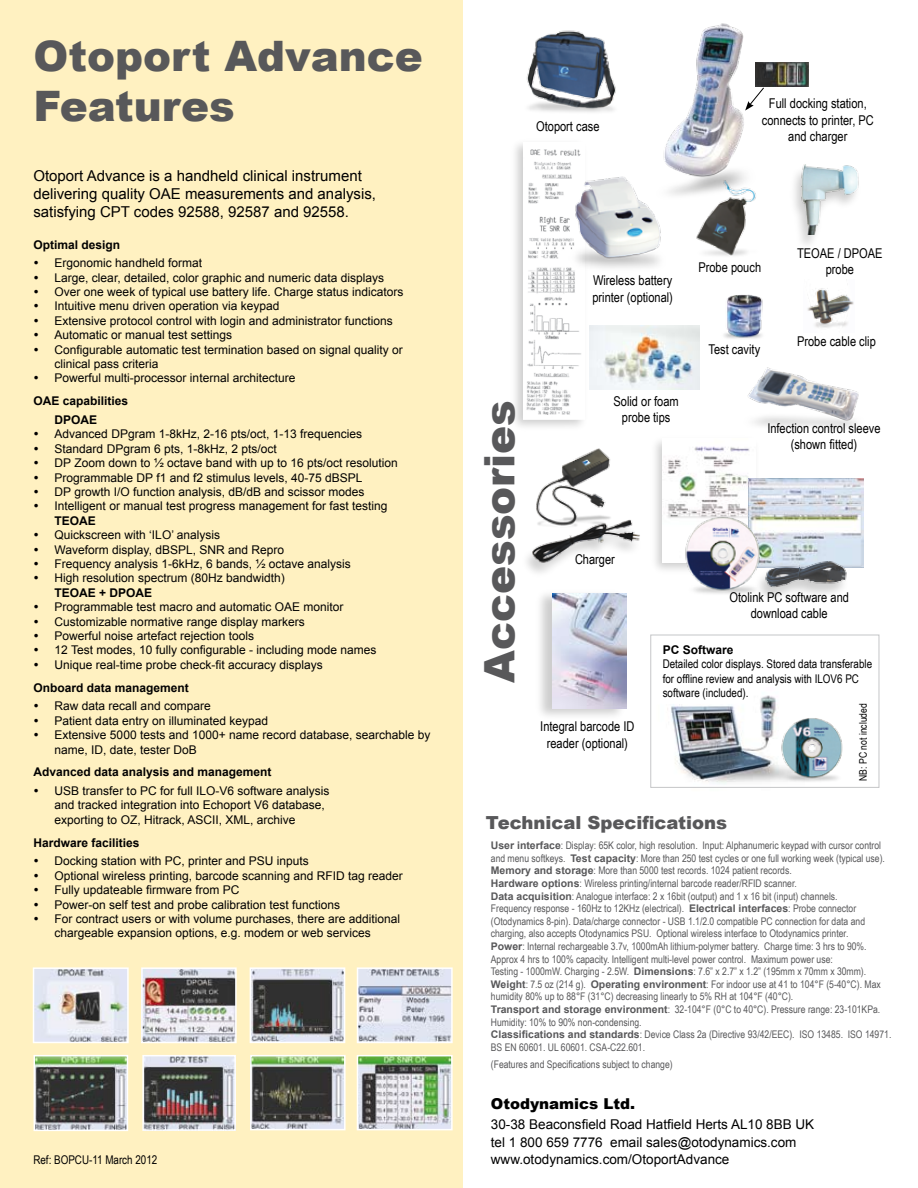
<style>
.page{position:relative;width:918px;height:1188px;background:#fff}
.page>*{position:absolute;margin:0;border:0;box-sizing:border-box;transform-origin:0 0}
.t1{font:900 42px/50.4px "Arial";color:#58585a}
.t2{font:900 18px "Arial";color:#58585a}
.t3{font:15px/18px "Arial";color:#000}
.t4{font:900 15px "Arial";color:#000}
.t5{font:13.5px/16.2px "Arial Narrow";color:#000;text-align:center}
.t6{font:13.5px/17.1px "Arial";color:#000}
.t7{font:12px/14.4px "Arial";color:#000}
.t8{font:700 12px/18.6px "Arial";color:#000}
.t9{font:12px/14.4px "Arial Narrow";color:#000}
.t10{font:12px/14.4px "Wingdings";color:#000;text-align:justify}
.t11{font:10.5px/12.6px "Arial Narrow";color:#58585a}
.t12{font:10.5px "Arial Narrow";color:#000}
.s1{font-family:"Arial";font-weight:700}
</style>
<div class="page">
<div style="left:0;top:0;width:463px;height:1188px;background:#fff1c1"></div>
<img style="left:696px;top:215px;width:51px;height:41px">
<div style="left:509px;top:138px;width:80px;height:295px;background:#000;opacity:.2"></div>
<img style="left:523px;top:142px;width:61px;height:277px">
<img style="left:794px;top:164px;width:65px;height:71px">
<img style="left:748px;top:367px;width:111px;height:61px">
<img style="left:724px;top:294px;width:39px;height:45px">
<img style="left:569px;top:175px;width:92px;height:100px">
<img style="left:807px;top:288px;width:47px;height:40px">
<img style="left:526px;top:30px;width:90px;height:82px">
<div style="left:534px;top:588px;width:94px;height:135px;background:#000;opacity:.2"></div>
<img style="left:552px;top:594px;width:74px;height:114px">
<img style="left:536px;top:448px;width:74px;height:69px">
<img style="left:530px;top:517px;width:110px;height:50px">
<img style="left:784px;top:62px;width:24px;height:25px">
<img style="left:625px;top:23px;width:159px;height:192px">
<img style="left:650px;top:687px;width:126px;height:101px">
<div style="left:651px;top:635px;width:228px;height:153px;border:1px solid #c5c6c8"></div>
<img style="left:776px;top:718px;width:67px;height:64px">
<img style="left:145px;top:1058px;width:88px;height:70px">
<div style="left:142px;top:1055px;width:94px;height:76px;border:2px solid #fff"></div>
<img style="left:253px;top:970px;width:89px;height:70px">
<div style="left:250px;top:967px;width:95px;height:76px;border:2px solid #fff"></div>
<img style="left:360px;top:970px;width:90px;height:70px">
<div style="left:357px;top:967px;width:96px;height:76px;border:2px solid #fff"></div>
<img style="left:36px;top:970px;width:90px;height:70px">
<div style="left:33px;top:967px;width:96px;height:76px;border:2px solid #fff"></div>
<img style="left:144px;top:970px;width:90px;height:70px">
<div style="left:141px;top:967px;width:96px;height:76px;border:2px solid #fff"></div>
<img style="left:253px;top:1058px;width:90px;height:69px">
<div style="left:250px;top:1055px;width:96px;height:75px;border:2px solid #fff"></div>
<img style="left:360px;top:1058px;width:90px;height:69px">
<div style="left:357px;top:1055px;width:96px;height:75px;border:2px solid #fff"></div>
<img style="left:37px;top:1058px;width:88px;height:70px">
<div style="left:34px;top:1055px;width:94px;height:76px;border:2px solid #fff"></div>
<img style="left:590px;top:326px;width:110px;height:64px">
<div style="left:649px;top:434px;width:112px;height:143px;background:#000;opacity:.2"></div>
<img style="left:663px;top:439px;width:93px;height:123px">
<img style="left:749px;top:478px;width:115px;height:89px">
<div style="left:753px;top:561px;width:98px;height:44px;background:#000;opacity:.2"></div>
<img style="left:764px;top:559px;width:87px;height:32px">
<img style="left:681px;top:516px;width:83px;height:84px">
<h1 class="t1" style="left:33px;top:29px;width:391px">Otoport Advance<br>Features</h1>
<p class="t3" style="left:33px;top:167px;width:344px">Otoport Advance is a handheld clinical instrument delivering quality OAE measurements and analysis, satisfying CPT codes 92588, 92587 and 92558.</p>
<p class="t8" style="left:33px;top:235px;width:88px">Optimal design</p>
<p class="t7" style="left:55px;top:256px;width:350px">Ergonomic handheld format<br>Large, clear, detailed, color graphic and numeric data displays Over one week of typical use battery life. Charge status indicators Intuitive menu driven operation via keypad<br>Extensive protocol control with login and administrator functions Automatic or manual test settings<br>Configurable automatic test termination based on signal quality or clinical pass criteria<br>Powerful multi-processor internal architecture</p>
<p class="t8" style="left:55px;top:392px;width:75px;text-indent:-21px">OAE capabilities<br>DPOAE</p>
<p class="t7" style="left:55px;top:427px;width:345px">Advanced DPgram 1-8kHz, 2-16 pts/oct, 1-13 frequencies Standard DPgram 6 pts, 1-8kHz, 2 pts/oct<br>DP Zoom down to ½ octave band with up to 16 pts/oct resolution Programmable DP f1 and f2 stimulus levels, 40-75 dBSPL<br>DP growth I/O function analysis, dB/dB and scissor modes Intelligent or manual test progress management for fast testing</p>
<p class="t8" style="left:55px;top:512px;width:43px">TEOAE</p>
<p class="t7" style="left:55px;top:528px;width:298px">Quickscreen with ‘ILO’ analysis<br>Waveform display, dBSPL, SNR and Repro<br>Frequency analysis 1-6kHz, 6 bands, ½ octave analysis High resolution spectrum (80Hz bandwidth)</p>
<p class="t8" style="left:55px;top:584px;width:99px">TEOAE + DPOAE</p>
<p class="t7" style="left:55px;top:600px;width:323px">Programmable test macro and automatic OAE monitor Customizable normative range display markers<br>Powerful noise artefact rejection tools<br>12 Test modes, 10 fully configurable - including mode names Unique real-time probe check-fit accuracy displays</p>
<p class="t8" style="left:33px;top:679px;width:157px">Onboard data management</p>
<p class="t7" style="left:55px;top:699px;width:377px">Raw data recall and compare<br>Patient data entry on illuminated keypad<br>Extensive 5000 tests and 1000+ name record database, searchable by name, ID, date, tester DoB</p>
<p class="t8" style="left:33px;top:763px;width:240px">Advanced data analysis and management</p>
<p class="t7" style="left:55px;top:784px;width:276px">USB transfer to PC for full ILO-V6 software analysis and tracked integration into Echoport V6 database, exporting to OZ, Hitrack, ASCII, XML, archive</p>
<p class="t8" style="left:33px;top:834px;width:108px">Hardware facilities</p>
<p class="t7" style="left:55px;top:854px;width:350px">Docking station with PC, printer and PSU inputs<br>Optional wireless printing, barcode scanning and RFID tag reader Fully updateable firmware from PC<br>Power-on self test and probe calibration test functions<br>For contract users or with volume purchases, there are additional chargeable expansion options, e.g. modem or web services</p>
<p class="t10" style="left:33px;top:256px;width:7px">• • • • • • •</p>
<p class="t10" style="left:33px;top:371px;width:7px">•</p>
<p class="t10" style="left:33px;top:427px;width:7px">• • • • • •</p>
<p class="t10" style="left:33px;top:528px;width:7px">• • • •</p>
<p class="t10" style="left:33px;top:600px;width:7px">• • • • •</p>
<p class="t10" style="left:33px;top:699px;width:7px">• • •</p>
<p class="t10" style="left:33px;top:784px;width:7px">•</p>
<p class="t10" style="left:33px;top:854px;width:7px">• • • • •</p>
<p class="t9" style="left:33px;top:1152px;width:125px">Ref: BOPCU-11 March 2012</p>
<p class="t5" style="left:536px;top:118px;width:65px">Otoport case</p>
<p class="t5" style="left:762px;top:95px;width:114px">Full docking station, connects to printer, PC and charger</p>
<h1 class="t1" style="left:473px;top:683px;width:284px;rotate:-90deg">Accessories</h1>
<p class="t5" style="left:592px;top:272px;width:82px;text-align:left">Wireless battery printer (optional)</p>
<p class="t5" style="left:614px;top:392px;width:67px">Solid or foam probe tips</p>
<p class="t5" style="left:797px;top:245px;width:87px">TEOAE / DPOAE</p>
<p class="t5" style="left:698px;top:258px;width:64px">Probe pouch</p>
<p class="t5" style="left:826px;top:261px;width:30px">probe</p>
<p class="t5" style="left:709px;top:341px;width:53px">Test cavity</p>
<p class="t5" style="left:797px;top:332px;width:80px">Probe cable clip</p>
<p class="t5" style="left:767px;top:420px;width:115px">Infection control sleeve (shown fitted)</p>
<p class="t5" style="left:575px;top:551px;width:41px">Charger</p>
<p class="t5" style="left:730px;top:589px;width:121px">Otolink PC software and download cable</p>
<p class="t5" style="left:540px;top:718px;width:96px">Integral barcode ID reader (optional)</p>
<p class="t8" style="left:663px;top:641px;width:72px">PC Software</p>
<p class="t9" style="left:663px;top:656px;width:211px">Detailed color displays. Stored data transferable for offline review and analysis with ILOV6 PC software (included).</p>
<p class="t12" style="left:855px;top:781px;width:79px;rotate:-90deg">NB: PC not included</p>
<h2 class="t2" style="left:486px;top:810px;width:243px">Technical Specifications</h2>
<p class="t11" style="left:491px;top:839px;width:402px"><span class="s1">User interface</span>: Display: 65K color, high resolution. Input: Alphanumeric keypad with cursor control and menu softkeys. <span class="s1">Test capacity</span>: More than 250 test cycles or one full working week (typical use).<br><span class="s1">Memory and storage</span>: More than 5000 test records. 1024 patient records.<br><span class="s1">Hardware options</span>: Wireless printing/internal barcode reader/RFID scanner.<br><span class="s1">Data acquisition</span>: Analogue interface: 2 x 16bit (output) and 1 x 16 bit (input) channels.<br>Frequency response - 160Hz to 12KHz (electrical). <span class="s1">Electrical interfaces</span>: Probe connector (Otodynamics 8-pin). Data/charge connector - USB 1.1/2.0 compatible PC connection for data and charging, also accepts Otodynamics PSU. Optional wireless interface to Otodynamics printer.<br><span class="s1">Power</span>: Internal rechargeable 3.7v, 1000mAh lithium-polymer battery. Charge time: 3 hrs to 90%.<br>Approx 4 hrs to 100% capacity. Intelligent multi-level power control. Maximum power use:<br>Testing - 1000mW. Charging - 2.5W. <span class="s1">Dimensions</span>: 7.6” x 2.7” x 1.2” (195mm x 70mm x 30mm).<br><span class="s1">Weight</span>: 7.5 oz (214 g). <span class="s1">Operating environment</span>: For indoor use at 41 to 104°F (5-40°C). Max humidity 80% up to 88°F (31°C) decreasing linearly to 5% RH at 104°F (40°C).<br><span class="s1">Transport and storage environment</span>: 32-104°F (0°C to 40°C). Pressure range: 23-101KPa.<br>Humidity: 10% to 90% non-condensing.<br><span class="s1">Classifications and standards</span>: Device Class 2a (Directive 93/42/EEC). ISO 13485. ISO 14971.<br>BS EN 60601. UL 60601. CSA-C22.601.</p>
<p class="t11" style="left:491px;top:1057px;width:183px">(Features and Specifications subject to change)</p>
<p class="t4" style="left:491px;top:1093px;width:146px">Otodynamics Ltd.</p>
<p class="t6" style="left:491px;top:1116px;width:325px">30-38 Beaconsfield Road Hatfield Herts AL10 8BB UK tel 1 800 659 7776 email sales@otodynamics.com www.otodynamics.com/OtoportAdvance</p>
</div>
